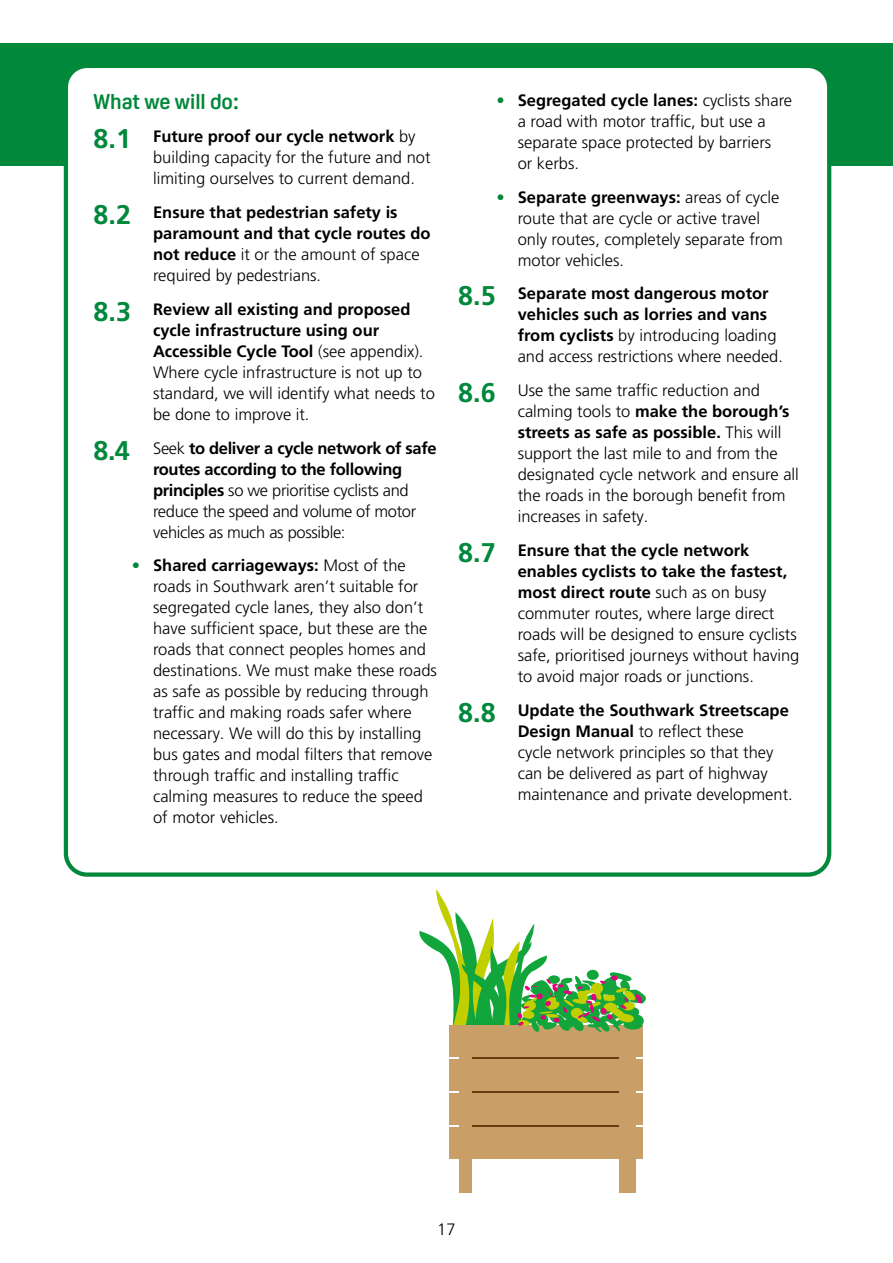
<style>
.page{position:relative;width:893px;height:1263px;background:#fff}
.page>*{position:absolute;margin:0;border:0;box-sizing:border-box;transform-origin:0 0}
.body{font:700 21px "Oscine";color:#01883b}
.t1{font:300 16.5px/21px "Frutiger LT Pro";color:#000}
.t2{font:700 16.5px/21px "Frutiger LT Pro";color:#000}
.t3{font:300 16.5px/21px "Frutiger LT Pro";letter-spacing:-.02em;color:#000}
.s1{font-weight:700;font-size:27px;color:#01883b}
.s2{font-weight:700}
.s3{font-size:27px;color:#01883b}
.s4{font-weight:300}
.s5{color:#01883b}
</style>
<div class="page">
<div style="left:0;top:43px;width:893px;height:123px;background:#01883b"></div>
<div style="left:66px;top:66px;width:763px;height:808px;background:#fff;border-radius:21px"></div>
<div style="left:64px;top:64px;width:767px;height:813px;border:4px solid #01883b;border-radius:21px"></div>
<div style="left:468px;top:1032px;width:161px;height:121px;background:#693c11"></div>
<div style="left:619px;top:1041px;width:16px;height:152px;background:#ca9e67"></div>
<div style="left:459px;top:1041px;width:13px;height:152px;background:#ca9e67"></div>
<div style="left:449px;top:1059px;width:193px;height:32px;background:#ca9e67"></div>
<div style="left:449px;top:1025px;width:193px;height:32px;background:#ca9e67"></div>
<div style="left:449px;top:1093px;width:193px;height:32px;background:#ca9e67"></div>
<div style="left:449px;top:1127px;width:193px;height:32px;background:#ca9e67"></div>
<svg style="left:419px;top:889px;width:227px;height:146px"></svg>
<p class="body" style="left:94px;top:89px;width:147px">What we will do:</p>
<p class="t1" style="left:153px;top:126px;width:279px;text-indent:-60px"><span class="s1">8.1</span> <span class="s2">Future proof our cycle network</span> by building capacity for the future and not limiting ourselves to current demand.</p>
<p class="t2" style="left:153px;top:202px;width:279px;text-indent:-60px"><span class="s3">8.2</span> Ensure that pedestrian safety is paramount and that cycle routes do not reduce <span class="s4">it or the amount of space required by pedestrians.</span></p>
<p class="t1" style="left:153px;top:299px;width:283px;text-indent:-60px"><span class="s1">8.3</span> <span class="s2">Review all existing and proposed cycle infrastructure using our Accessible Cycle Tool</span> (see appendix).<br>Where cycle infrastructure is not up to standard, we will identify what needs to be done to improve it.</p>
<p class="t3" style="left:153px;top:437px;width:285px;text-indent:-60px"><span class="s1">8.4</span> Seek <span class="s2">to deliver a cycle network of safe routes according to the following principles</span> so we prioritise cyclists and reduce the speed and volume of motor vehicles as much as possible:</p>
<p class="t1" style="left:153px;top:555px;width:285px;text-indent:-21px"><span class="s5">•</span> <span class="s2">Shared carriageways:</span> Most of the roads in Southwark aren’t suitable for segregated cycle lanes, they also don’t have sufficient space, but these are the roads that connect peoples homes and destinations. We must make these roads as safe as possible by reducing through traffic and making roads safer where necessary. We will do this by installing bus gates and modal filters that remove through traffic and installing traffic calming measures to reduce the speed of motor vehicles.</p>
<p class="t1" style="left:518px;top:90px;width:276px;text-indent:-21px"><span class="s5">•</span> <span class="s2">Segregated cycle lanes:</span> cyclists share a road with motor traffic, but use a separate space protected by barriers<br>or kerbs.</p>
<p class="t1" style="left:518px;top:187px;width:267px;text-indent:-21px"><span class="s5">•</span> <span class="s2">Separate greenways:</span> areas of cycle route that are cycle or active travel only routes, completely separate from motor vehicles.</p>
<p class="t2" style="left:518px;top:283px;width:267px;text-indent:-60px"><span class="s3">8.5</span> Separate most dangerous motor vehicles such as lorries and vans from cyclists <span class="s4">by introducing loading and access restrictions where needed.</span></p>
<p class="t1" style="left:518px;top:380px;width:283px;text-indent:-60px"><span class="s1">8.6</span> Use the same traffic reduction and calming tools to <span class="s2">make the borough’s streets as safe as possible.</span> This will support the last mile to and from the designated cycle network and ensure all the roads in the borough benefit from increases in safety.</p>
<p class="t1" style="left:518px;top:540px;width:283px;text-indent:-60px"><span class="s1">8.7</span> <span class="s2">Ensure that the cycle network enables cyclists to take the fastest, most direct route</span> such as on busy commuter routes, where large direct roads will be designed to ensure cyclists safe, prioritised journeys without having to avoid major roads or junctions.</p>
<p class="t1" style="left:518px;top:700px;width:277px;text-indent:-60px"><span class="s1">8.8</span> <span class="s2">Update the Southwark Streetscape Design Manual</span> to reflect these<br>cycle network principles so that they can be delivered as part of highway maintenance and private development.</p>
<p class="t1" style="left:437px;top:1219px;width:20px">17</p>
</div>
